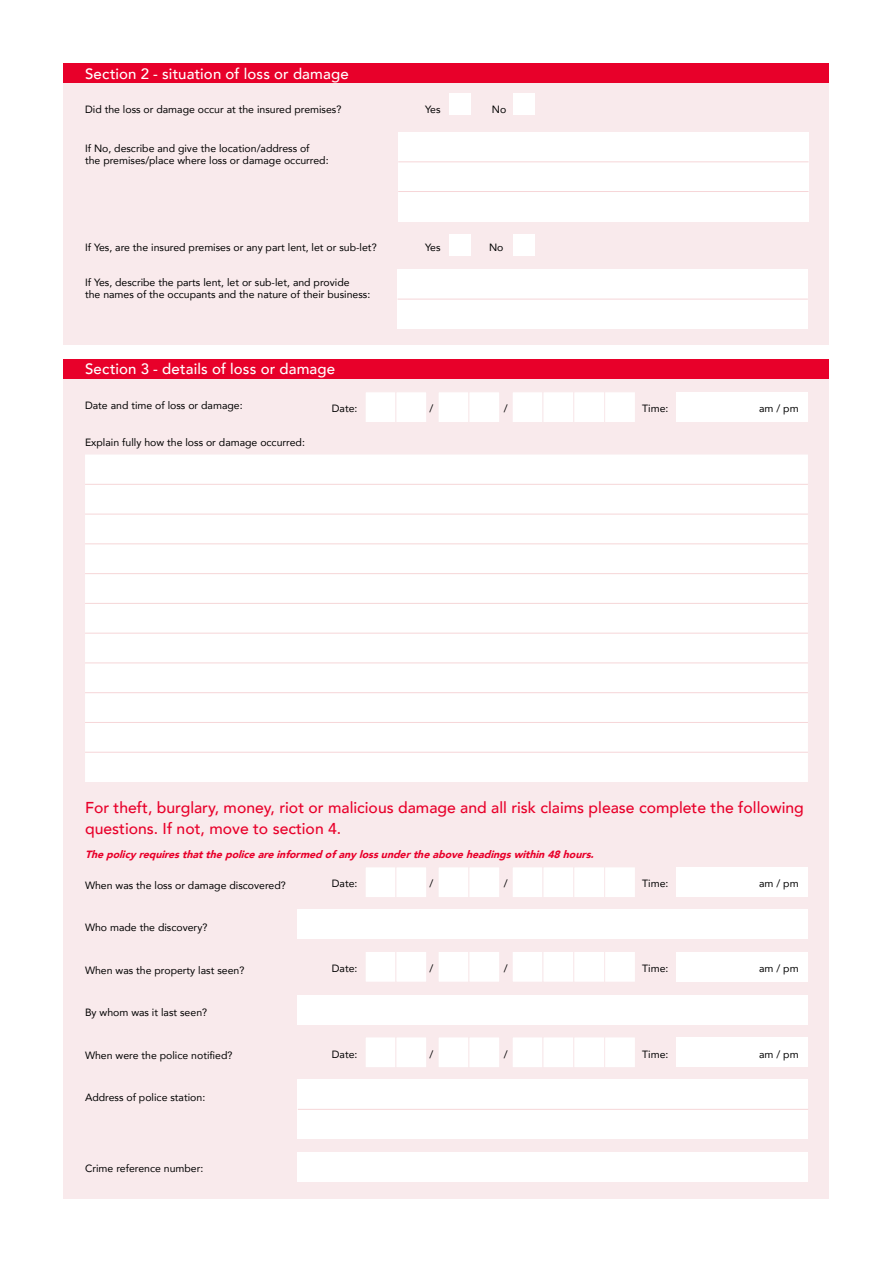
<style>
.page{position:relative;width:893px;height:1263px;background:#fff}
.page>*{position:absolute;margin:0;border:0;box-sizing:border-box;transform-origin:0 0}
.t1{font:500 15.75px/21px "Avenir";color:#e8002a}
.t2{font:500 15px "Avenir";letter-spacing:.01em;color:#fff}
.t3{font:10.5px/12px "Avenir";color:#000}
.t4{font:italic 900 10.5px "Avenir";color:#e8002a}
</style>
<div class="page">
<div style="left:64px;top:359px;width:765px;height:840px;background:#f9eaec"></div>
<div style="left:64px;top:359px;width:765px;height:19px;background:#e8002a"></div>
<div style="left:64px;top:64px;width:765px;height:280px;background:#f9eaec"></div>
<div style="left:64px;top:64px;width:765px;height:19px;background:#e8002a"></div>
<div style="left:450px;top:234px;width:21px;height:22px;background:#fff"></div>
<div style="left:513px;top:234px;width:21px;height:22px;background:#fff"></div>
<div style="left:450px;top:94px;width:21px;height:21px;background:#fff"></div>
<div style="left:513px;top:94px;width:21px;height:21px;background:#fff"></div>
<div style="left:298px;top:909px;width:510px;height:30px;background:#fff"></div>
<div style="left:298px;top:995px;width:510px;height:29px;background:#fff"></div>
<div style="left:298px;top:1080px;width:510px;height:59px;background:#fff"></div>
<hr style="left:298px;top:1109px;width:510px;height:1px;background:#f6d6d8">
<div style="left:298px;top:1152px;width:510px;height:29px;background:#fff"></div>
<div style="left:397px;top:269px;width:411px;height:60px;background:#fff"></div>
<hr style="left:397px;top:299px;width:411px;height:1px;background:#f6d6d8">
<div style="left:398px;top:132px;width:410px;height:89px;background:#fff"></div>
<hr style="left:398px;top:161px;width:410px;height:1px;background:#f6d6d8">
<hr style="left:398px;top:191px;width:410px;height:1px;background:#f6d6d8">
<div style="left:85px;top:455px;width:723px;height:327px;background:#fff"></div>
<div style="left:85px;top:484px;width:723px;height:269px;background:#fff"></div>
<div style="left:676px;top:392px;width:132px;height:30px;background:#fff"></div>
<div style="left:365px;top:391px;width:31px;height:32px;background:#fff;border:1px solid #f9eaec"></div>
<div style="left:395px;top:391px;width:32px;height:32px;background:#fff;border:1px solid #f9eaec"></div>
<div style="left:438px;top:391px;width:31px;height:32px;background:#fff;border:1px solid #f9eaec"></div>
<div style="left:468px;top:391px;width:32px;height:32px;background:#fff;border:1px solid #f9eaec"></div>
<div style="left:512px;top:391px;width:31px;height:32px;background:#fff;border:1px solid #f9eaec"></div>
<div style="left:542px;top:391px;width:32px;height:32px;background:#fff;border:1px solid #f9eaec"></div>
<div style="left:573px;top:391px;width:32px;height:32px;background:#fff;border:1px solid #f9eaec"></div>
<div style="left:604px;top:391px;width:32px;height:32px;background:#fff;border:1px solid #f9eaec"></div>
<div style="left:676px;top:867px;width:132px;height:30px;background:#fff"></div>
<div style="left:365px;top:866px;width:31px;height:32px;background:#fff;border:1px solid #f9eaec"></div>
<div style="left:395px;top:866px;width:32px;height:32px;background:#fff;border:1px solid #f9eaec"></div>
<div style="left:438px;top:866px;width:31px;height:32px;background:#fff;border:1px solid #f9eaec"></div>
<div style="left:468px;top:866px;width:32px;height:32px;background:#fff;border:1px solid #f9eaec"></div>
<div style="left:512px;top:866px;width:31px;height:32px;background:#fff;border:1px solid #f9eaec"></div>
<div style="left:542px;top:866px;width:32px;height:32px;background:#fff;border:1px solid #f9eaec"></div>
<div style="left:573px;top:866px;width:32px;height:32px;background:#fff;border:1px solid #f9eaec"></div>
<div style="left:604px;top:866px;width:32px;height:32px;background:#fff;border:1px solid #f9eaec"></div>
<div style="left:676px;top:952px;width:132px;height:30px;background:#fff"></div>
<div style="left:365px;top:951px;width:31px;height:32px;background:#fff;border:1px solid #f9eaec"></div>
<div style="left:395px;top:951px;width:32px;height:32px;background:#fff;border:1px solid #f9eaec"></div>
<div style="left:438px;top:951px;width:31px;height:32px;background:#fff;border:1px solid #f9eaec"></div>
<div style="left:468px;top:951px;width:32px;height:32px;background:#fff;border:1px solid #f9eaec"></div>
<div style="left:512px;top:951px;width:31px;height:32px;background:#fff;border:1px solid #f9eaec"></div>
<div style="left:542px;top:951px;width:32px;height:32px;background:#fff;border:1px solid #f9eaec"></div>
<div style="left:573px;top:951px;width:32px;height:32px;background:#fff;border:1px solid #f9eaec"></div>
<div style="left:604px;top:951px;width:32px;height:32px;background:#fff;border:1px solid #f9eaec"></div>
<div style="left:676px;top:1037px;width:132px;height:30px;background:#fff"></div>
<div style="left:365px;top:1036px;width:31px;height:32px;background:#fff;border:1px solid #f9eaec"></div>
<div style="left:395px;top:1036px;width:32px;height:32px;background:#fff;border:1px solid #f9eaec"></div>
<div style="left:438px;top:1036px;width:31px;height:32px;background:#fff;border:1px solid #f9eaec"></div>
<div style="left:468px;top:1036px;width:32px;height:32px;background:#fff;border:1px solid #f9eaec"></div>
<div style="left:512px;top:1036px;width:31px;height:32px;background:#fff;border:1px solid #f9eaec"></div>
<div style="left:542px;top:1036px;width:32px;height:32px;background:#fff;border:1px solid #f9eaec"></div>
<div style="left:573px;top:1036px;width:32px;height:32px;background:#fff;border:1px solid #f9eaec"></div>
<div style="left:604px;top:1036px;width:32px;height:32px;background:#fff;border:1px solid #f9eaec"></div>
<h2 class="t2" style="left:85px;top:61px;width:265px">Section 2 - situation of loss or damage</h2>
<p class="t3" style="left:85px;top:103px;width:258px">Did the loss or damage occur at the insured premises?</p>
<p class="t3" style="left:425px;top:103px;width:17px">Yes</p>
<p class="t3" style="left:492px;top:103px;width:16px">No</p>
<p class="t3" style="left:85px;top:142px;width:245px">If No, describe and give the location/address of<br>the premises/place where loss or damage occurred:</p>
<p class="t3" style="left:85px;top:242px;width:293px">If Yes, are the insured premises or any part lent, let or sub-let?</p>
<p class="t3" style="left:425px;top:242px;width:17px">Yes</p>
<p class="t3" style="left:489px;top:242px;width:16px">No</p>
<p class="t3" style="left:85px;top:276px;width:287px">If Yes, describe the parts lent, let or sub-let, and provide<br>the names of the occupants and the nature of their business:</p>
<h2 class="t2" style="left:85px;top:356px;width:252px">Section 3 - details of loss or damage</h2>
<p class="t3" style="left:85px;top:399px;width:159px">Date and time of loss or damage:</p>
<p class="t3" style="left:85px;top:436px;width:221px">Explain fully how the loss or damage occurred:</p>
<p class="t3" style="left:332px;top:402px;width:27px">Date:</p>
<p class="t3" style="left:430px;top:402px;width:5px">/</p>
<p class="t3" style="left:504px;top:402px;width:5px">/</p>
<p class="t3" style="left:642px;top:402px;width:28px">Time:</p>
<p class="t3" style="left:759px;top:402px;width:41px">am / pm</p>
<h1 class="t1" style="left:85px;top:796px;width:720px">For theft, burglary, money, riot or malicious damage and all risk claims please complete the following questions. If not, move to section 4.</h1>
<p class="t4" style="left:85px;top:845px;width:515px">Thepolicyrequiresthatthepoliceareinformedofanylossundertheaboveheadingswithin48hours.</p>
<p class="t3" style="left:85px;top:878px;width:202px">When was the loss or damage discovered?</p>
<p class="t3" style="left:85px;top:921px;width:124px">Who made the discovery?</p>
<p class="t3" style="left:85px;top:963px;width:161px">When was the property last seen?</p>
<p class="t3" style="left:85px;top:1006px;width:124px">By whom was it last seen?</p>
<p class="t3" style="left:85px;top:1049px;width:149px">When were the police notified?</p>
<p class="t3" style="left:85px;top:1091px;width:122px">Address of police station:</p>
<p class="t3" style="left:85px;top:1162px;width:120px">Crime reference number:</p>
<p class="t3" style="left:332px;top:877px;width:27px">Date:</p>
<p class="t3" style="left:430px;top:877px;width:5px">/</p>
<p class="t3" style="left:504px;top:877px;width:5px">/</p>
<p class="t3" style="left:642px;top:877px;width:28px">Time:</p>
<p class="t3" style="left:759px;top:877px;width:41px">am / pm</p>
<p class="t3" style="left:332px;top:962px;width:27px">Date:</p>
<p class="t3" style="left:430px;top:962px;width:5px">/</p>
<p class="t3" style="left:504px;top:962px;width:5px">/</p>
<p class="t3" style="left:642px;top:962px;width:28px">Time:</p>
<p class="t3" style="left:759px;top:962px;width:41px">am / pm</p>
<p class="t3" style="left:332px;top:1048px;width:27px">Date:</p>
<p class="t3" style="left:430px;top:1048px;width:5px">/</p>
<p class="t3" style="left:504px;top:1048px;width:5px">/</p>
<p class="t3" style="left:642px;top:1048px;width:28px">Time:</p>
<p class="t3" style="left:759px;top:1048px;width:41px">am / pm</p>
</div>
